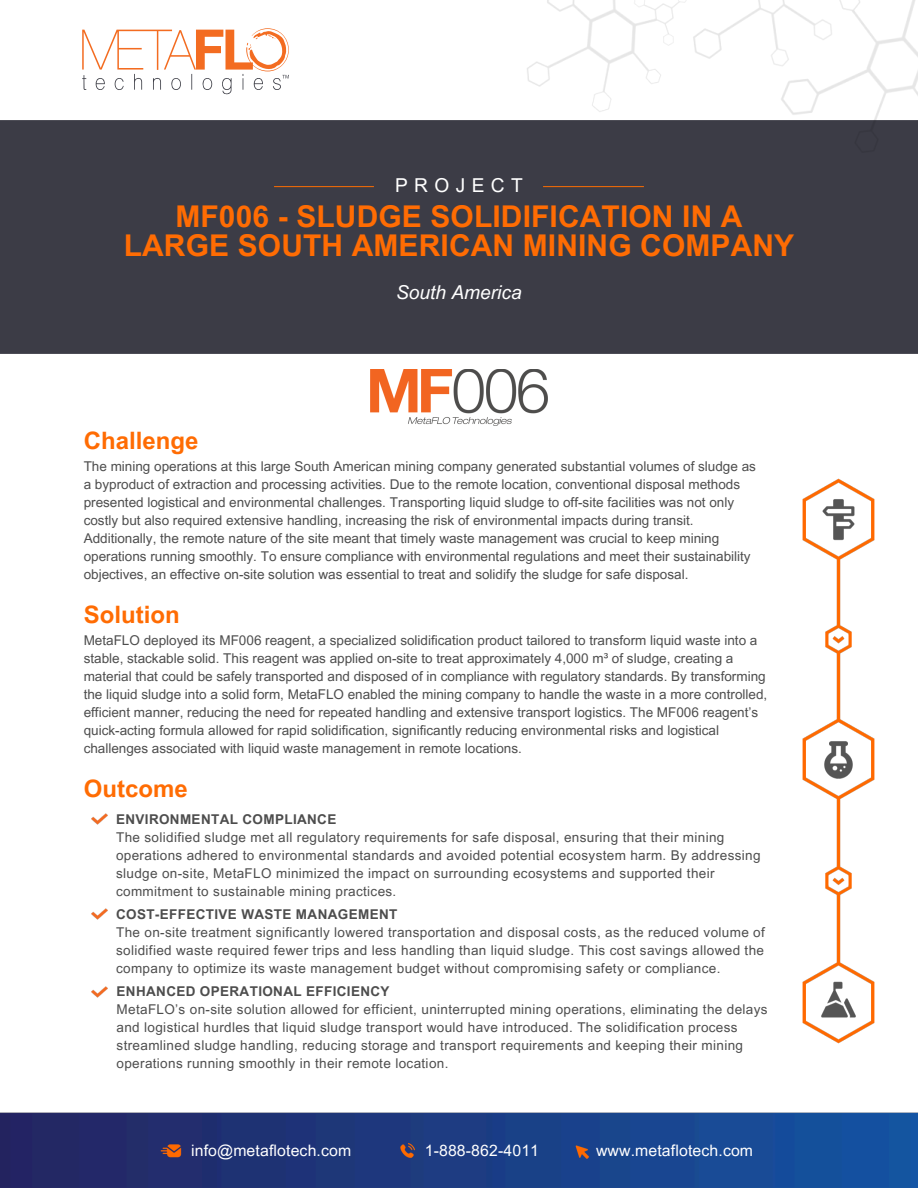
<style>
.page{position:relative;width:918px;height:1188px;background:#fff}
.page>*{position:absolute;margin:0;border:0;box-sizing:border-box;transform-origin:0 0}
.t1{font:700 30px/29.2px "Arial MT Pro";letter-spacing:.005em;color:#ff6c03;text-align:center}
.t2{font:700 24px "Arial MT Pro";color:#ff6c03}
.t3{font:italic 19.2px "Arial MT Pro";color:#fff}
.t4{font:19.2px "Arial MT Pro";letter-spacing:.335em;color:#fff}
.t5{font:15.75px "Arial MT Pro";letter-spacing:.01em;color:#fff}
.t6{font:13.5px/18px "Arial MT Pro";color:#4d4d4d}
.t7{font:13.5px/18px "Arial MT Pro";letter-spacing:.025em;color:#4d4d4d}
.t8{font:700 13.5px "Arial MT Pro";letter-spacing:.025em;color:#4d4d4d}
</style>
<div class="page">
<div style="left:0;top:121px;width:918px;height:233px;background:#3c3c46"></div>
<img style="left:272px;top:186px;width:104px;height:1px">
<img style="left:542px;top:186px;width:103px;height:1px">
<img style="left:802px;top:478px;width:73px;height:566px">
<img style="left:527px;top:0;width:391px;height:153px">
<svg style="left:82px;top:28px;width:207px;height:66px"></svg>
<img style="left:0;top:1112px;width:918px;height:76px">
<img style="left:371px;top:369px;width:176px;height:56px">
<img style="left:91px;top:814px;width:16px;height:11px">
<img style="left:91px;top:909px;width:16px;height:11px">
<img style="left:92px;top:986px;width:16px;height:12px">
<p class="t4" style="left:395px;top:178px;width:129px">PROJECT</p>
<p class="t1" style="left:124px;top:205px;width:672px">MF006 - SLUDGE SOLIDIFICATION IN A<br>LARGE SOUTH AMERICAN MINING COMPANY</p>
<h4 class="t3" style="left:396px;top:285px;width:127px">South America</h4>
<p class="t2" style="left:84px;top:431px;width:116px">Challenge</p>
<h3 class="t6" style="left:84px;top:459px;width:674px">The mining operations at this large South American mining company generated substantial volumes of sludge as a byproduct of extraction and processing activities. Due to the remote location, conventional disposal methods presented logistical and environmental challenges. Transporting liquid sludge to off-site facilities was not only costly but also required extensive handling, increasing the risk of environmental impacts during transit.<br>Additionally, the remote nature of the site meant that timely waste management was crucial to keep mining operations running smoothly. To ensure compliance with environmental regulations and meet their sustainability objectives, an effective on-site solution was essential to treat and solidify the sludge for safe disposal.</h3>
<p class="t2" style="left:84px;top:605px;width:97px">Solution</p>
<p class="t6" style="left:84px;top:633px;width:685px">MetaFLO deployed its MF006 reagent, a specialized solidification product tailored to transform liquid waste into a stable, stackable solid. This reagent was applied on-site to treat approximately 4,000 m³ of sludge, creating a material that could be safely transported and disposed of in compliance with regulatory standards. By transforming the liquid sludge into a solid form, MetaFLO enabled the mining company to handle the waste in a more controlled, efficient manner, reducing the need for repeated handling and extensive transport logistics. The MF006 reagent’s quick-acting formula allowed for rapid solidification, significantly reducing environmental risks and logistical challenges associated with liquid waste management in remote locations.</p>
<p class="t2" style="left:84px;top:779px;width:105px">Outcome</p>
<p class="t8" style="left:116px;top:814px;width:222px">ENVIRONMENTAL COMPLIANCE</p>
<p class="t7" style="left:116px;top:830px;width:646px">The solidified sludge met all regulatory requirements for safe disposal, ensuring that their mining operations adhered to environmental standards and avoided potential ecosystem harm. By addressing sludge on-site, MetaFLO minimized the impact on surrounding ecosystems and supported their commitment to sustainable mining practices.</p>
<p class="t8" style="left:116px;top:909px;width:283px">COST-EFFECTIVE WASTE MANAGEMENT</p>
<p class="t6" style="left:116px;top:925px;width:650px;text-align:justify">The on-site treatment significantly lowered transportation and disposal costs, as the reduced volume of solidified waste required fewer trips and less handling than liquid sludge. This cost savings allowed the company to optimize its waste management budget without compromising safety or compliance.</p>
<p class="t8" style="left:117px;top:987px;width:275px">ENHANCED OPERATIONAL EFFICIENCY</p>
<p class="t7" style="left:117px;top:1002px;width:653px">MetaFLO’s on-site solution allowed for efficient, uninterrupted mining operations, eliminating the delays and logistical hurdles that liquid sludge transport would have introduced. The solidification process streamlined sludge handling, reducing storage and transport requirements and keeping their mining operations running smoothly in their remote location.</p>
<p class="t5" style="left:191px;top:1145px;width:162px">info@metaflotech.com</p>
<p class="t5" style="left:425px;top:1145px;width:116px">1-888-862-4011</p>
<h1 class="t5" style="left:596px;top:1145px;width:159px">www.metaflotech.com</h1>
</div>
